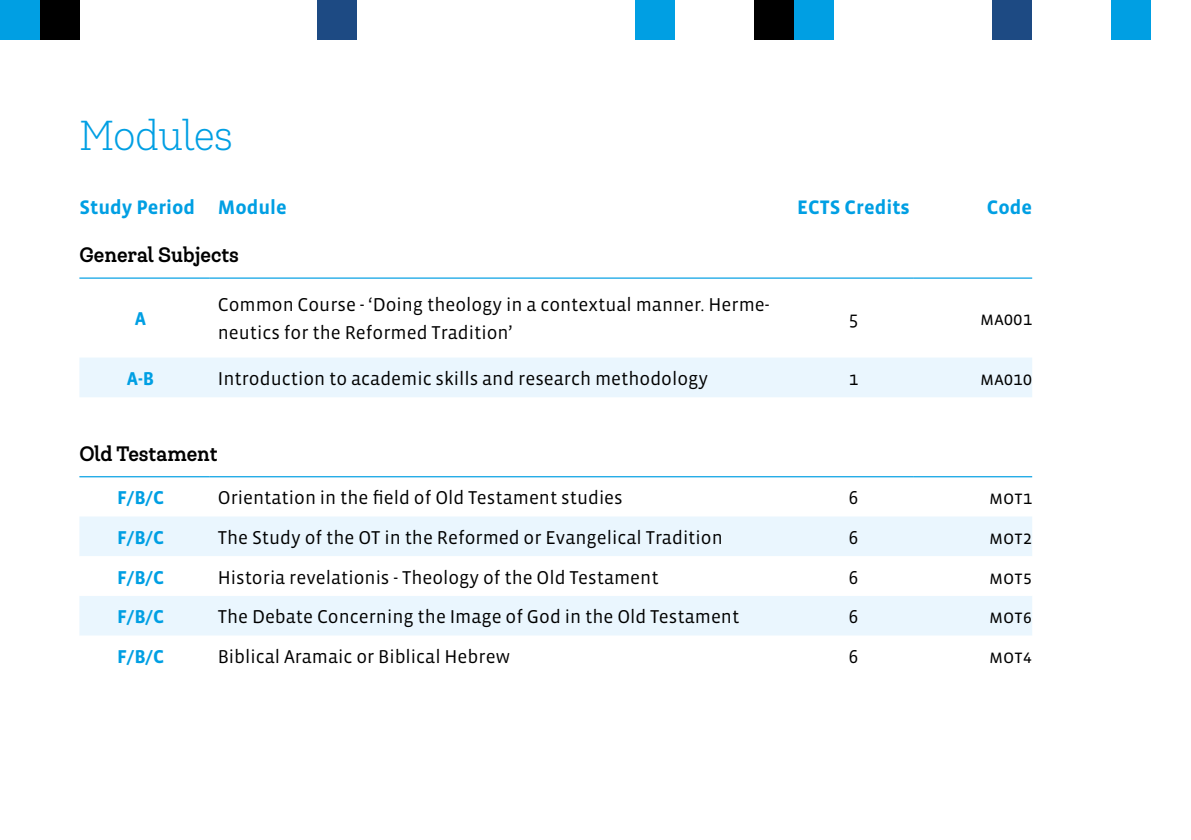
<style>
.page{position:relative;width:1191px;height:840px;background:#fff}
.page>*{position:absolute;margin:0;border:0;box-sizing:border-box;transform-origin:0 0}
.t1{font:300 40px "Queulat Cnd Alt";color:#009fe3}
.t2{font:700 20px "Vista Sans";color:#009fe3}
.t3{font:700 20px "Queulat Cnd Alt";color:#000}
.t4{font:19px/28px "Vista Sans";color:#000}
.t5{font:19px "Vista Sans SC Book";color:#000}
.t6{font:700 19px "Vista Sans";color:#009fe3}
</style>
<div class="page">
<svg style="left:79px;top:278px;width:953px;height:1px"></svg>
<svg style="left:79px;top:358px;width:953px;height:198px"></svg>
<div style="left:79px;top:596px;width:953px;height:40px;background:#eaf6fe"></div>
<hr style="left:79px;top:277px;width:131px;height:1px;background:#009fe3">
<hr style="left:210px;top:277px;width:584px;height:1px;background:#009fe3">
<hr style="left:794px;top:277px;width:119px;height:1px;background:#009fe3">
<hr style="left:913px;top:277px;width:119px;height:1px;background:#009fe3">
<hr style="left:79px;top:476px;width:131px;height:1px;background:#009fe3">
<hr style="left:210px;top:476px;width:584px;height:1px;background:#009fe3">
<hr style="left:794px;top:476px;width:119px;height:1px;background:#009fe3">
<hr style="left:913px;top:476px;width:119px;height:1px;background:#009fe3">
<hr style="left:1190px;top:0;width:1px;height:40px;background:#009fe3">
<div style="left:0;top:0;width:40px;height:40px;background:#009fe3"></div>
<div style="left:635px;top:0;width:40px;height:40px;background:#009fe3"></div>
<div style="left:1111px;top:0;width:40px;height:40px;background:#009fe3"></div>
<div style="left:40px;top:0;width:39px;height:40px;background:#000"></div>
<div style="left:317px;top:0;width:40px;height:40px;background:#1d4a83"></div>
<div style="left:754px;top:0;width:40px;height:40px;background:#000"></div>
<div style="left:794px;top:0;width:39px;height:40px;background:#009fe3"></div>
<div style="left:992px;top:0;width:40px;height:40px;background:#1d4a83"></div>
<h1 class="t1" style="left:79px;top:110px;width:155px">Modules</h1>
<p class="t2" style="left:79px;top:197px;width:209px">Study Period Module</p>
<p class="t2" style="left:797px;top:197px;width:114px">ECTS Credits</p>
<p class="t2" style="left:987px;top:197px;width:47px">Code</p>
<p class="t3" style="left:79px;top:241px;width:161px">General Subjects</p>
<p class="t6" style="left:135px;top:309px;width:13px">A</p>
<p class="t4" style="left:218px;top:291px;width:553px">Common Course - ‘Doing theology in a contextual manner. Herme&shy;neutics for the Reformed Tradition’</p>
<p class="t4" style="left:848px;top:305px;width:11px">5</p>
<p class="t5" style="left:980px;top:309px;width:53px">ma001</p>
<p class="t6" style="left:127px;top:368px;width:29px">A-B</p>
<p class="t4" style="left:218px;top:364px;width:492px">Introduction to academic skills and research methodology</p>
<p class="t4" style="left:848px;top:364px;width:11px">1</p>
<p class="t5" style="left:980px;top:368px;width:53px">ma010</p>
<p class="t3" style="left:79px;top:439px;width:140px">Old Testament</p>
<p class="t6" style="left:117px;top:487px;width:49px">F/B/C</p>
<p class="t4" style="left:218px;top:484px;width:406px">Orientation in the field of Old Testament studies</p>
<p class="t4" style="left:848px;top:484px;width:11px">6</p>
<p class="t5" style="left:989px;top:487px;width:45px">mot1</p>
<p class="t6" style="left:117px;top:527px;width:49px">F/B/C</p>
<p class="t4" style="left:218px;top:523px;width:506px">The Study of the OT in the Reformed or Evangelical Tradition</p>
<p class="t4" style="left:848px;top:523px;width:11px">6</p>
<p class="t5" style="left:989px;top:527px;width:45px">mot2</p>
<p class="t6" style="left:117px;top:567px;width:49px">F/B/C</p>
<p class="t4" style="left:218px;top:563px;width:442px">Historia revelationis - Theology of the Old Testament</p>
<p class="t4" style="left:848px;top:563px;width:11px">6</p>
<p class="t5" style="left:989px;top:567px;width:45px">mot5</p>
<p class="t6" style="left:117px;top:606px;width:49px">F/B/C</p>
<p class="t4" style="left:218px;top:603px;width:523px">The Debate Concerning the Image of God in the Old Testament</p>
<p class="t4" style="left:848px;top:603px;width:11px">6</p>
<p class="t5" style="left:989px;top:606px;width:45px">mot6</p>
<p class="t6" style="left:117px;top:646px;width:49px">F/B/C</p>
<p class="t4" style="left:218px;top:642px;width:294px">Biblical Aramaic or Biblical Hebrew</p>
<p class="t4" style="left:848px;top:642px;width:11px">6</p>
<p class="t5" style="left:989px;top:646px;width:45px">mot4</p>
</div>
